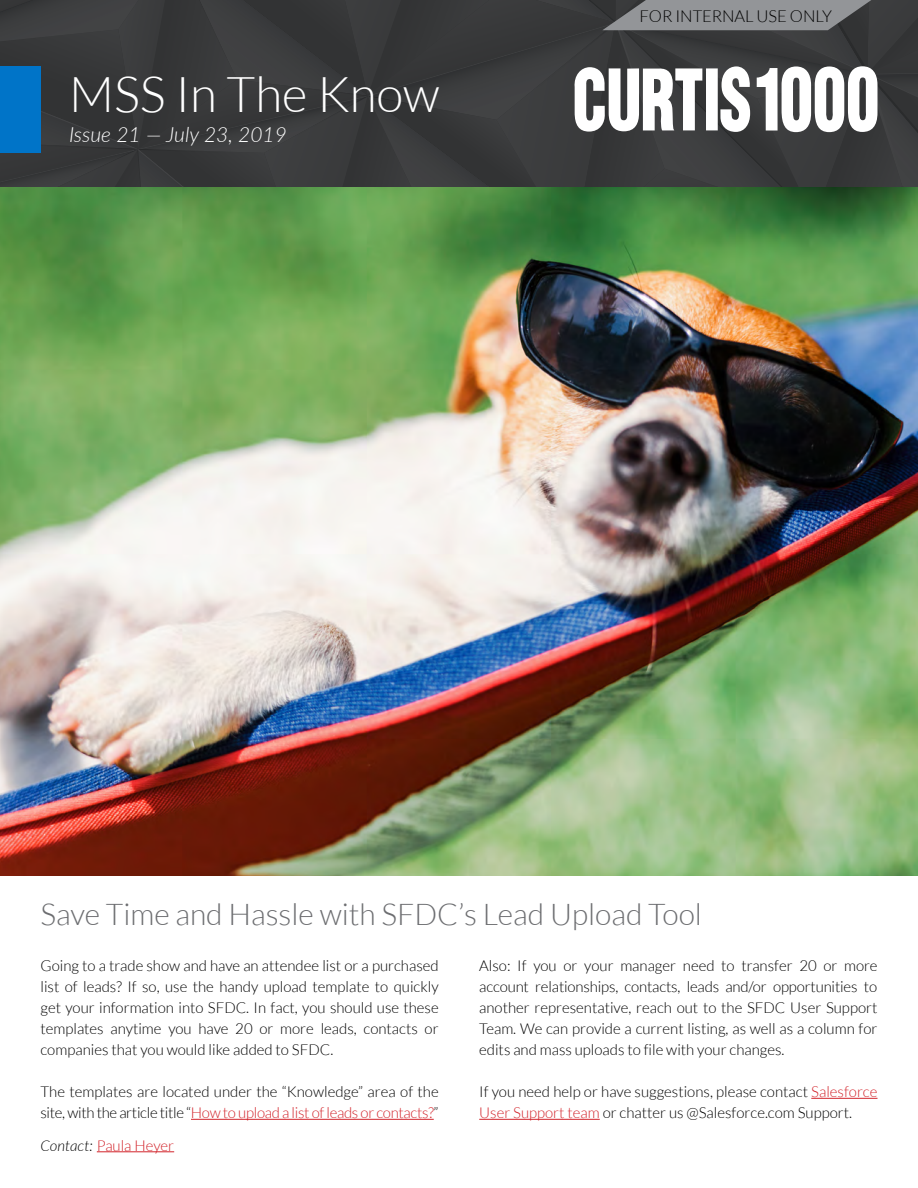
<style>
.page{position:relative;width:918px;height:1188px;background:#fff}
.page>*{position:absolute;margin:0;border:0;box-sizing:border-box;transform-origin:0 0}
.t1{font:300 49.5px "Lato";color:#fff}
.t2{font:300 30px "Lato";color:#6d6e71}
.t3{font:italic 300 21px "Lato";color:#fff}
.t4{font:300 16.5px "Lato";letter-spacing:-.005em;color:#000}
.t5{font:300 15px/21px "Lato";color:#000;text-align:justify}
.t6{font:300 15px/21px "Lato";letter-spacing:-.02em;color:#000}
.t7{font:300 15px "Lato";color:#d2232a}
.s1{color:#d2232a}
.s2{font-style:italic;color:#000}
</style>
<div class="page">
<svg style="left:0;top:0;width:918px;height:187px;background:#484c4f"></svg>
<img style="left:0;top:187px;width:918px;height:689px">
<hr style="left:191px;top:1119px;width:243px;height:1px;background:#d2232a">
<hr style="left:811px;top:1098px;width:67px;height:1px;background:#d2232a">
<hr style="left:479px;top:1119px;width:121px;height:1px;background:#d2232a">
<hr style="left:97px;top:1152px;width:77px;height:1px;background:#d2232a">
<h1 class="t1" style="left:69px;top:68px;width:372px">MSS In The Know</h1>
<h3 class="t3" style="left:69px;top:120px;width:219px">Issue 21 — July 23, 2019</h3>
<p class="t4" style="left:640px;top:7px;width:194px">FOR INTERNAL USE ONLY</p>
<h2 class="t2" style="left:40px;top:899px;width:663px">Save Time and Hassle with SFDC’s Lead Upload Tool</h2>
<p class="t5" style="left:479px;top:955px;width:400px">Also: If you or your manager need to transfer 20 or more account relationships, contacts, leads and/or opportunities to another representative, reach out to the SFDC User Support Team. We can provide a current listing, as well as a column for edits and mass uploads to file with your changes.</p>
<p class="t5" style="left:479px;top:1081px;width:400px">If you need help or have suggestions, please contact <span class="s1">Salesforce<br>User Support team</span> or chatter us @Salesforce.com Support.</p>
<p class="t7" style="left:40px;top:1137px;width:135px"><span class="s2">Contact:</span> Paula Heyer</p>
<p class="t5" style="left:40px;top:955px;width:400px">Going to a trade show and have an attendee list or a purchased list of leads? If so, use the handy upload template to quickly get your information into SFDC. In fact, you should use these templates anytime you have 20 or more leads, contacts or companies that you would like added to SFDC.</p>
<p class="t6" style="left:40px;top:1081px;width:400px">The templates are located under the “Knowledge” area of the site, with the article title “<span class="s1">How to upload a list of leads or contacts?</span>”</p>
</div>
